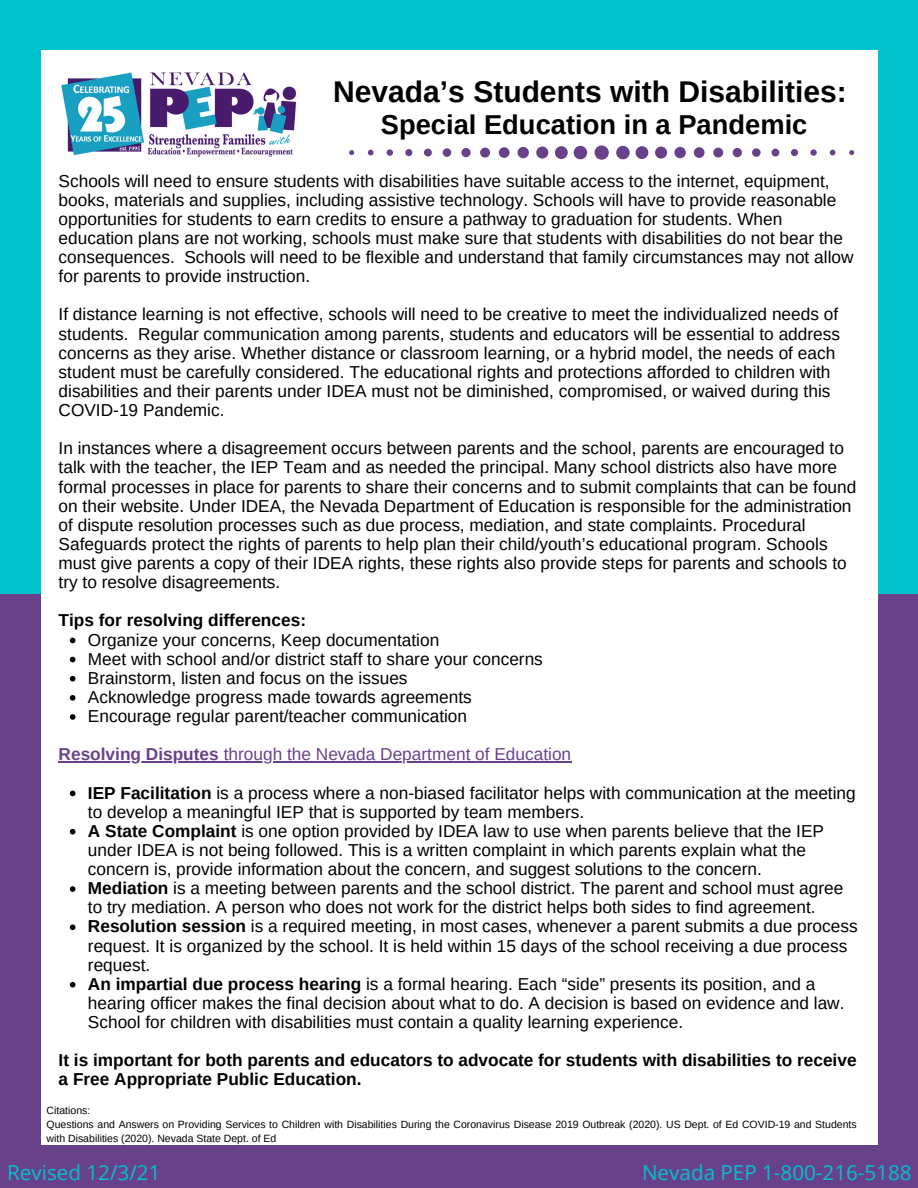
<style>
.page{position:relative;width:918px;height:1188px;background:#00c2cb}
.page>*{position:absolute;margin:0;border:0;box-sizing:border-box;transform-origin:0 0}
.t1{font:700 30px "Arimo";color:#000}
.t2{font:700 27.3px "Arimo";color:#000}
.t3{font:20.7px "Open Sans";color:#00c2cb}
.t4{font:17.25px/19.2px "Arimo";color:#000}
.t5{font:700 17.25px/19.2px "Arimo";color:#000}
.t6{font:17.25px "Arimo";color:#69418b}
.t7{font:10.5px/14px "Arimo";color:#000}
.s1{font-weight:700}
</style>
<div class="page">
<div style="left:0;top:594px;width:918px;height:594px;background:#69418b"></div>
<div style="left:41px;top:50px;width:837px;height:1095px;background:#fff"></div>
<img style="left:62px;top:72px;width:235px;height:85px">
<svg style="left:349px;top:145px;width:505px;height:15px"></svg>
<svg style="left:70px;top:638px;width:5px;height:5px"></svg>
<svg style="left:70px;top:657px;width:5px;height:5px"></svg>
<svg style="left:70px;top:676px;width:5px;height:6px"></svg>
<svg style="left:70px;top:695px;width:5px;height:6px"></svg>
<svg style="left:70px;top:714px;width:5px;height:6px"></svg>
<svg style="left:70px;top:791px;width:5px;height:5px"></svg>
<svg style="left:70px;top:829px;width:5px;height:6px"></svg>
<svg style="left:70px;top:886px;width:5px;height:6px"></svg>
<svg style="left:70px;top:925px;width:5px;height:5px"></svg>
<svg style="left:70px;top:982px;width:5px;height:6px"></svg>
<hr style="left:59px;top:761px;width:160px;height:2px;background:#69418b">
<hr style="left:219px;top:761px;width:352px;height:2px;background:#69418b">
<h2 class="t1" style="left:333px;top:75px;width:515px">Nevada’s Students with Disabilities:</h2>
<h2 class="t2" style="left:381px;top:109px;width:428px">Special Education in a Pandemic</h2>
<p class="t4" style="left:59px;top:171px;width:796px">Schools will need to ensure students with disabilities have suitable access to the internet, equipment, books, materials and supplies, including assistive technology. Schools will have to provide reasonable opportunities for students to earn credits to ensure a pathway to graduation for students. When education plans are not working, schools must make sure that students with disabilities do not bear the consequences. Schools will need to be flexible and understand that family circumstances may not allow for parents to provide instruction.</p>
<p class="t4" style="left:59px;top:305px;width:783px">If distance learning is not effective, schools will need to be creative to meet the individualized needs of students. Regular communication among parents, students and educators will be essential to address concerns as they arise. Whether distance or classroom learning, or a hybrid model, the needs of each student must be carefully considered. The educational rights and protections afforded to children with disabilities and their parents under IDEA must not be diminished, compromised, or waived during this COVID-19 Pandemic.</p>
<p class="t4" style="left:59px;top:439px;width:799px">In instances where a disagreement occurs between parents and the school, parents are encouraged to talk with the teacher, the IEP Team and as needed the principal. Many school districts also have more formal processes in place for parents to share their concerns and to submit complaints that can be found on their website. Under IDEA, the Nevada Department of Education is responsible for the administration of dispute resolution processes such as due process, mediation, and state complaints. Procedural Safeguards protect the rights of parents to help plan their child/youth’s educational program. Schools must give parents a copy of their IDEA rights, these rights also provide steps for parents and schools to try to resolve disagreements.</p>
<p class="t4" style="left:88px;top:611px;width:457px;text-indent:-29px"><span class="s1">Tips for resolving differences:<br></span>Organize your concerns, Keep documentation<br>Meet with school and/or district staff to share your concerns Brainstorm, listen and focus on the issues<br>Acknowledge progress made towards agreements Encourage regular parent/teacher communication</p>
<p class="t6" style="left:59px;top:745px;width:514px"><span class="s1">Resolving Disputes</span> through the Nevada Department of Education</p>
<p class="t4" style="left:88px;top:783px;width:771px"><span class="s1">IEP Facilitation</span> is a process where a non-biased facilitator helps with communication at the meeting to develop a meaningful IEP that is supported by team members.<br><span class="s1">A State Complaint</span> is one option provided by IDEA law to use when parents believe that the IEP under IDEA is not being followed. This is a written complaint in which parents explain what the concern is, provide information about the concern, and suggest solutions to the concern.<br><span class="s1">Mediation</span> is a meeting between parents and the school district. The parent and school must agree to try mediation. A person who does not work for the district helps both sides to find agreement.<br><span class="s1">Resolution session</span> is a required meeting, in most cases, whenever a parent submits a due process request. It is organized by the school. It is held within 15 days of the school receiving a due process request.<br><span class="s1">An impartial due process hearing</span> is a formal hearing. Each “side” presents its position, and a hearing officer makes the final decision about what to do. A decision is based on evidence and law.<br>School for children with disabilities must contain a quality learning experience.</p>
<p class="t5" style="left:59px;top:1051px;width:800px">It is important for both parents and educators to advocate for students with disabilities to receive a Free Appropriate Public Education.</p>
<p class="t7" style="left:47px;top:1104px;width:812px">Citations:<br>Questions and Answers on Providing Services to Children with Disabilities During the Coronavirus Disease 2019 Outbreak (2020). US Dept. of Ed COVID-19 and Students with Disabilities (2020). Nevada State Dept. of Ed</p>
<p class="t3" style="left:7px;top:1158px;width:155px">Revised 12/3/21</p>
<p class="t3" style="left:642px;top:1158px;width:271px">Nevada PEP 1-800-216-5188</p>
</div>
